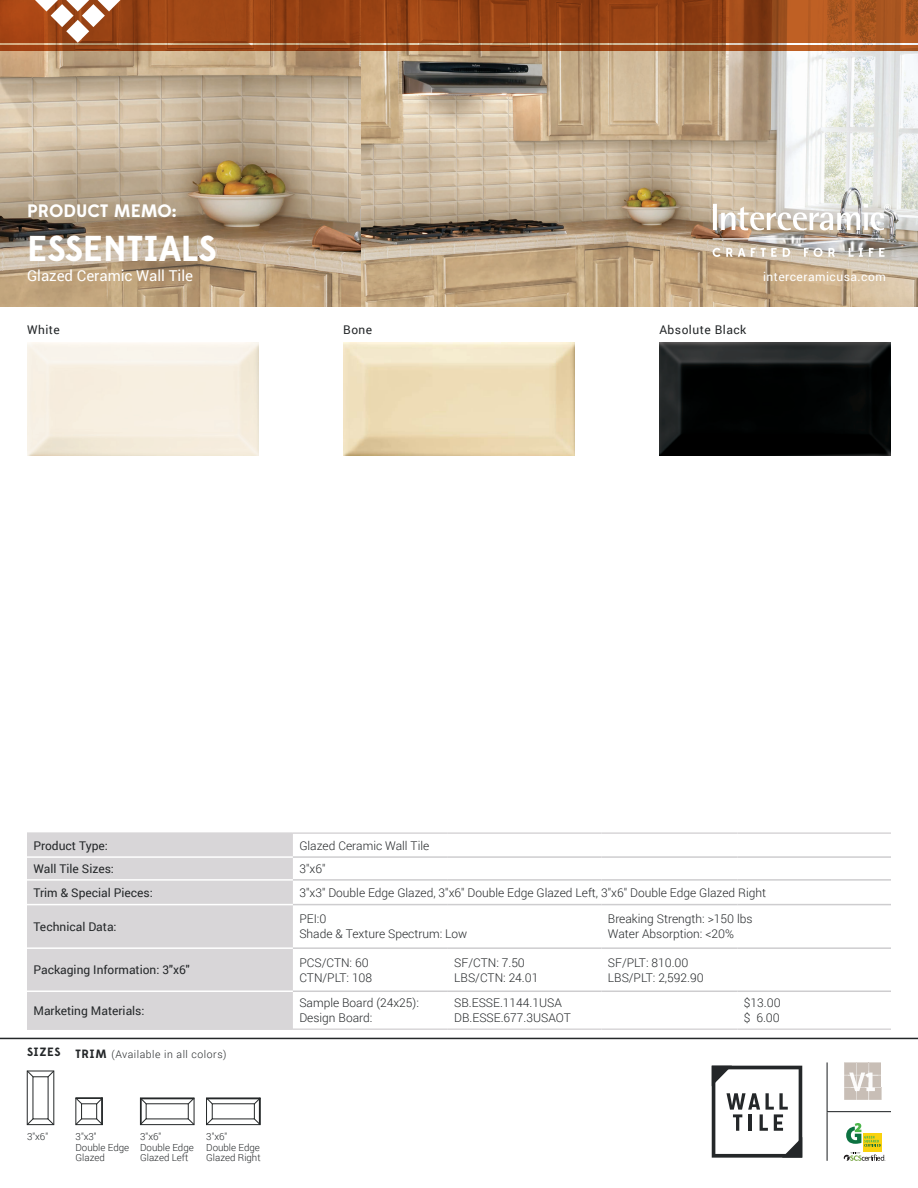
<style>
.page{position:relative;width:918px;height:1188px;background:#fff}
.page>*{position:absolute;margin:0;border:0;box-sizing:border-box;transform-origin:0 0}
.Product_Memo_-_Heade{font:700 36px "Edmondsans";color:#fff}
.Product_Memo_-_Title{font:700 18px "Edmondsans";color:#fff}
.Product_Memo_-_Heade-2{font:15px "Roboto";color:#fff}
.Product_Memo_-_Tile{font:300 12px "Roboto";color:#242729}
.Product_Memo_-_Chart{font:12px "Roboto";color:#242729}
.Product_Memo_-_Color{font:12px "Roboto";letter-spacing:.04em;color:#242729}
.Product_Memo_-_Color-2{font:12px "Roboto";letter-spacing:.04em;color:#fff}
.Product_Memo_-_Categ{font:700 12px "Edmondsans";letter-spacing:.05em;color:#242729}
.Product_Memo_-_Categ-2{font:300 10.5px "Roboto";letter-spacing:.05em;color:#242729}
.Product_Memo_-_Size{font:300 9.75px/10.5px "Roboto";color:#242729}
.s1{font-family:"Edmondsans";font-weight:700;font-size:12px}
</style>
<div class="page">
<img style="left:0;top:43px;width:918px;height:264px">
<svg style="left:0;top:0;width:918px;height:43px;background:#9a4516"></svg>
<svg style="left:0;top:45px;width:918px;height:6px;background:#984415"></svg>
<svg style="left:35px;top:0;width:86px;height:43px"></svg>
<hr style="left:0;top:1038px;width:918px;height:1px;background:#242729">
<svg style="left:713px;top:204px;width:178px;height:53px"></svg>
<img style="left:343px;top:343px;width:232px;height:113px">
<img style="left:659px;top:343px;width:232px;height:113px">
<div style="left:27px;top:834px;width:266px;height:194px;background:#d8d6d8"></div>
<hr style="left:293px;top:856px;width:155px;height:2px;background:#cecdcf">
<hr style="left:448px;top:856px;width:153px;height:2px;background:#cecdcf">
<hr style="left:601px;top:856px;width:136px;height:2px;background:#cecdcf">
<hr style="left:737px;top:856px;width:154px;height:2px;background:#cecdcf">
<hr style="left:293px;top:879px;width:155px;height:2px;background:#cecdcf">
<hr style="left:448px;top:879px;width:153px;height:2px;background:#cecdcf">
<hr style="left:601px;top:879px;width:136px;height:2px;background:#cecdcf">
<hr style="left:737px;top:879px;width:154px;height:2px;background:#cecdcf">
<hr style="left:293px;top:904px;width:155px;height:1px;background:#cecdcf">
<hr style="left:448px;top:904px;width:153px;height:1px;background:#cecdcf">
<hr style="left:601px;top:904px;width:136px;height:1px;background:#cecdcf">
<hr style="left:737px;top:904px;width:154px;height:1px;background:#cecdcf">
<hr style="left:293px;top:947px;width:155px;height:2px;background:#cecdcf">
<hr style="left:448px;top:947px;width:153px;height:2px;background:#cecdcf">
<hr style="left:601px;top:947px;width:136px;height:2px;background:#cecdcf">
<hr style="left:737px;top:947px;width:154px;height:2px;background:#cecdcf">
<hr style="left:293px;top:991px;width:155px;height:1px;background:#cecdcf">
<hr style="left:448px;top:991px;width:153px;height:1px;background:#cecdcf">
<hr style="left:601px;top:991px;width:136px;height:1px;background:#cecdcf">
<hr style="left:737px;top:991px;width:154px;height:1px;background:#cecdcf">
<hr style="left:27px;top:856px;width:266px;height:2px;background:#fff">
<hr style="left:27px;top:879px;width:266px;height:2px;background:#fff">
<hr style="left:27px;top:904px;width:266px;height:1px;background:#fff">
<hr style="left:27px;top:947px;width:266px;height:2px;background:#fff">
<hr style="left:27px;top:991px;width:266px;height:1px;background:#fff">
<hr style="left:27px;top:832px;width:266px;height:2px;background:#d8d6d8">
<hr style="left:293px;top:832px;width:155px;height:2px;background:#d8d6d8">
<hr style="left:448px;top:832px;width:153px;height:2px;background:#d8d6d8">
<hr style="left:601px;top:832px;width:136px;height:2px;background:#d8d6d8">
<hr style="left:737px;top:832px;width:154px;height:2px;background:#d8d6d8">
<hr style="left:27px;top:1028px;width:266px;height:2px;background:#d8d6d8">
<hr style="left:293px;top:1028px;width:155px;height:2px;background:#d8d6d8">
<hr style="left:448px;top:1028px;width:153px;height:2px;background:#d8d6d8">
<hr style="left:601px;top:1028px;width:136px;height:2px;background:#d8d6d8">
<hr style="left:737px;top:1028px;width:154px;height:2px;background:#d8d6d8">
<hr style="left:827px;top:1062px;width:1px;height:49px;background:#242729">
<hr style="left:827px;top:1112px;width:1px;height:49px;background:#242729">
<hr style="left:827px;top:1111px;width:64px;height:1px;background:#242729">
<svg style="left:712px;top:1066px;width:90px;height:92px"></svg>
<svg style="left:844px;top:1062px;width:38px;height:38px"></svg>
<svg style="left:844px;top:1123px;width:42px;height:38px"></svg>
<div style="left:27px;top:1071px;width:27px;height:54px;border:1px solid #242728"></div>
<svg style="left:27px;top:1118px;width:7px;height:7px"></svg>
<svg style="left:27px;top:1070px;width:7px;height:8px"></svg>
<svg style="left:47px;top:1070px;width:7px;height:8px"></svg>
<svg style="left:47px;top:1118px;width:7px;height:7px"></svg>
<div style="left:76px;top:1098px;width:27px;height:27px;border:1px solid #242728"></div>
<div style="left:81px;top:1104px;width:16px;height:15px;border:1px solid #242728"></div>
<svg style="left:75px;top:1097px;width:7px;height:7px"></svg>
<svg style="left:96px;top:1099px;width:5px;height:6px"></svg>
<svg style="left:96px;top:1118px;width:5px;height:7px"></svg>
<svg style="left:75px;top:1118px;width:7px;height:7px"></svg>
<hr style="left:76px;top:1097px;width:27px;height:2px;background:#242728">
<hr style="left:101px;top:1097px;width:2px;height:28px;background:#242728">
<div style="left:140px;top:1098px;width:54px;height:27px;border:1px solid #242728"></div>
<svg style="left:140px;top:1097px;width:7px;height:8px"></svg>
<svg style="left:188px;top:1097px;width:7px;height:8px"></svg>
<svg style="left:187px;top:1118px;width:8px;height:7px"></svg>
<svg style="left:140px;top:1118px;width:7px;height:7px"></svg>
<div style="left:206px;top:1098px;width:54px;height:27px;border:1px solid #242728"></div>
<svg style="left:206px;top:1097px;width:7px;height:7px"></svg>
<svg style="left:206px;top:1118px;width:7px;height:7px"></svg>
<svg style="left:254px;top:1097px;width:7px;height:28px"></svg>
<hr style="left:206px;top:1098px;width:54px;height:1px;background:#242728">
<p class="Product_Memo_-_Title" style="left:27px;top:200px;width:151px">PRODUCT MEMO:</p>
<p class="Product_Memo_-_Heade" style="left:27px;top:226px;width:191px">ESSENTIALS</p>
<p class="Product_Memo_-_Heade-2" style="left:27px;top:266px;width:168px">Glazed Ceramic Wall Tile</p>
<p class="Product_Memo_-_Color" style="left:27px;top:321px;width:34px">White</p>
<p class="Product_Memo_-_Color" style="left:343px;top:321px;width:31px">Bone</p>
<p class="Product_Memo_-_Color" style="left:659px;top:321px;width:89px">Absolute Black</p>
<p class="Product_Memo_-_Color-2" style="left:763px;top:269px;width:124px">interceramicusa.com</p>
<p class="Product_Memo_-_Chart" style="left:33px;top:837px;width:76px">Product Type:</p>
<p class="Product_Memo_-_Tile" style="left:299px;top:837px;width:131px">Glazed Ceramic Wall Tile</p>
<p class="Product_Memo_-_Chart" style="left:33px;top:860px;width:82px">Wall Tile Sizes:</p>
<p class="Product_Memo_-_Tile" style="left:299px;top:860px;width:28px">3"x6"</p>
<p class="Product_Memo_-_Chart" style="left:33px;top:884px;width:121px">Trim &amp; Special Pieces:</p>
<p class="Product_Memo_-_Tile" style="left:299px;top:884px;width:468px">3"x3" Double Edge Glazed, 3"x6" Double Edge Glazed Left, 3"x6" Double Edge Glazed Right</p>
<p class="Product_Memo_-_Chart" style="left:33px;top:918px;width:85px">Technical Data:</p>
<p class="Product_Memo_-_Tile" style="left:608px;top:911px;width:146px">Breaking Strength: &gt;150 lbs</p>
<p class="Product_Memo_-_Tile" style="left:608px;top:926px;width:128px">Water Absorption: &lt;20%</p>
<p class="Product_Memo_-_Tile" style="left:299px;top:911px;width:29px">PEI:0</p>
<p class="Product_Memo_-_Tile" style="left:299px;top:926px;width:169px">Shade &amp; Texture Spectrum: Low</p>
<p class="Product_Memo_-_Chart" style="left:33px;top:962px;width:158px">Packaging Information: 3"x6"</p>
<p class="Product_Memo_-_Chart" style="left:33px;top:1002px;width:113px">Marketing Materials:</p>
<p class="Product_Memo_-_Categ" style="left:27px;top:1045px;width:35px">SIZES</p>
<p class="Product_Memo_-_Categ-2" style="left:76px;top:1047px;width:152px"><span class="s1">TRIM</span> (Available in all colors)</p>
<p class="Product_Memo_-_Size" style="left:27px;top:1131px;width:23px">3"x6"</p>
<p class="Product_Memo_-_Size" style="left:76px;top:1131px;width:23px">3"x3"</p>
<p class="Product_Memo_-_Size" style="left:76px;top:1142px;width:55px">Double Edge</p>
<p class="Product_Memo_-_Size" style="left:76px;top:1152px;width:31px">Glazed</p>
<p class="Product_Memo_-_Size" style="left:140px;top:1131px;width:23px">3"x6"</p>
<p class="Product_Memo_-_Size" style="left:140px;top:1142px;width:55px">Double Edge<br>Glazed Left</p>
<p class="Product_Memo_-_Size" style="left:206px;top:1131px;width:23px">3"x6"</p>
<p class="Product_Memo_-_Size" style="left:206px;top:1142px;width:56px">Double Edge<br>Glazed Right</p>
<p class="Product_Memo_-_Tile" style="left:299px;top:954px;width:71px">PCS/CTN: 60</p>
<p class="Product_Memo_-_Tile" style="left:299px;top:969px;width:74px">CTN/PLT: 108</p>
<p class="Product_Memo_-_Tile" style="left:299px;top:995px;width:121px">Sample Board (24x25):</p>
<p class="Product_Memo_-_Tile" style="left:299px;top:1010px;width:74px">Design Board:</p>
<p class="Product_Memo_-_Tile" style="left:454px;top:954px;width:72px">SF/CTN: 7.50</p>
<p class="Product_Memo_-_Tile" style="left:454px;top:969px;width:86px">LBS/CTN: 24.01</p>
<p class="Product_Memo_-_Tile" style="left:454px;top:995px;width:109px">SB.ESSE.1144.1USA</p>
<p class="Product_Memo_-_Tile" style="left:454px;top:1010px;width:118px">DB.ESSE.677.3USAOT</p>
<p class="Product_Memo_-_Tile" style="left:608px;top:954px;width:82px">SF/PLT: 810.00</p>
<p class="Product_Memo_-_Tile" style="left:608px;top:969px;width:97px">LBS/PLT: 2,592.90</p>
<p class="Product_Memo_-_Tile" style="left:744px;top:995px;width:38px">$13.00</p>
<p class="Product_Memo_-_Tile" style="left:744px;top:1010px;width:37px">$ 6.00</p>
</div>
